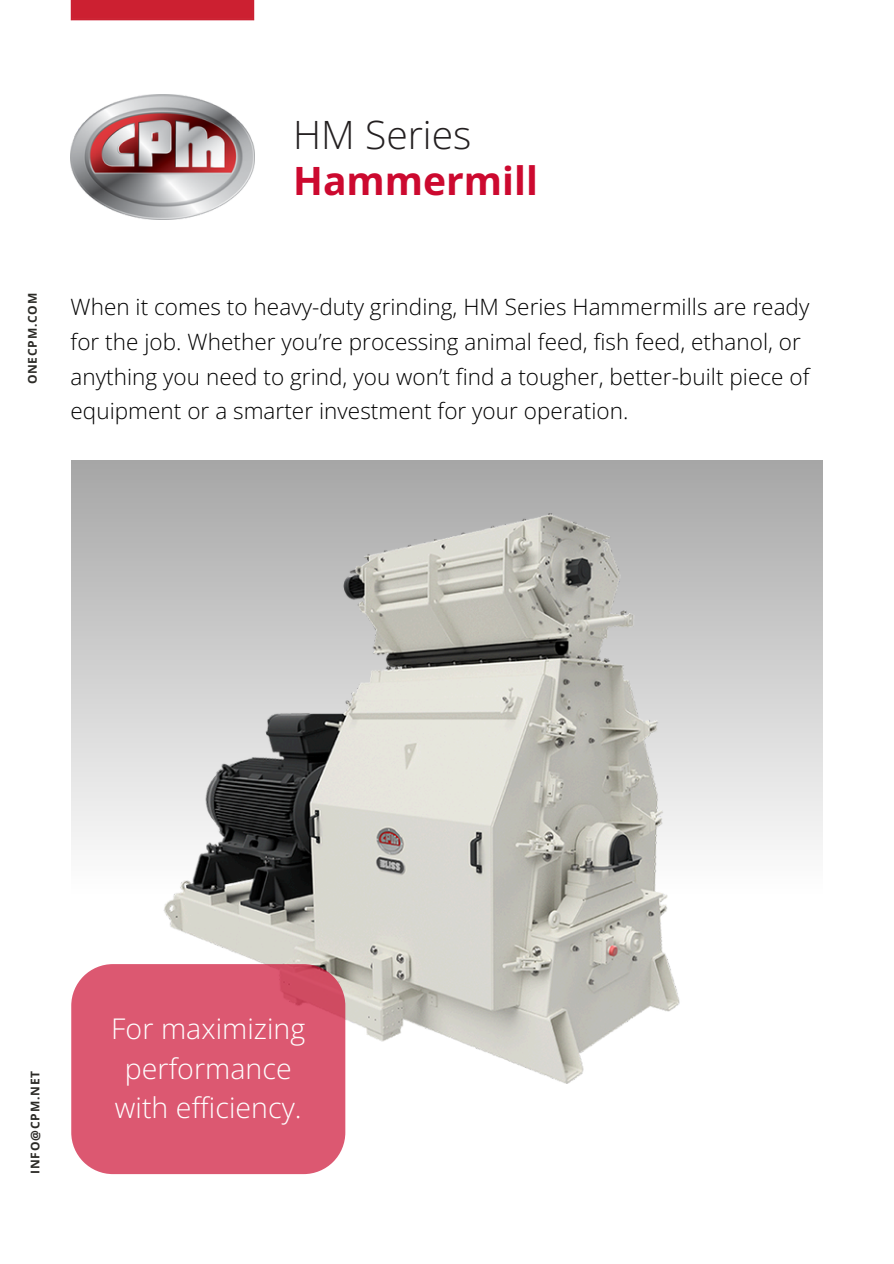
<style>
.page{position:relative;width:894px;height:1264px;background:#fff}
.page>*{position:absolute;margin:0;border:0;box-sizing:border-box;transform-origin:0 0}
.t1{font:700 39px/46.2px "Open Sans";color:#cc092f}
.t2{font:300 28.5px/39.5px "Open Sans";color:#fff;text-align:center}
.t3{font:300 22.5px/34.8px "Open Sans";color:#000}
.t4{font:700 12px "Open Sans";letter-spacing:.065em;color:#2b2a26}
.s1{font-weight:300;color:#231f20}
</style>
<div class="page">
<div style="left:71px;top:0;width:183px;height:21px;background:#cc2031"></div>
<img style="left:71px;top:95px;width:183px;height:125px">
<div style="left:72px;top:460px;width:750px;height:433px;background:linear-gradient(to bottom,#a6a6a6,#fefefe)"></div>
<img style="left:162px;top:513px;width:519px;height:570px">
<svg style="left:71px;top:964px;width:274px;height:210px;background:#db5b73"></svg>
<p class="t1" style="left:293px;top:111px;width:246px"><span class="s1">HM Series<br></span>Hammermill</p>
<p class="t4" style="left:24px;top:384px;width:93px;rotate:-90deg">ONECPM.COM</p>
<h3 class="t3" style="left:71px;top:289px;width:740px">When it comes to heavy-duty grinding, HM Series Hammermills are ready for the job. Whether you’re processing animal feed, fish feed, ethanol, or anything you need to grind, you won’t find a tougher, better-built piece of equipment or a smarter investment for your operation.</h3>
<p class="t4" style="left:27px;top:1174px;width:105px;rotate:-90deg">INFO@CPM.NET</p>
<h2 class="t2" style="left:111px;top:1008px;width:195px">For maximizing performance with efficiency.</h2>
</div>
